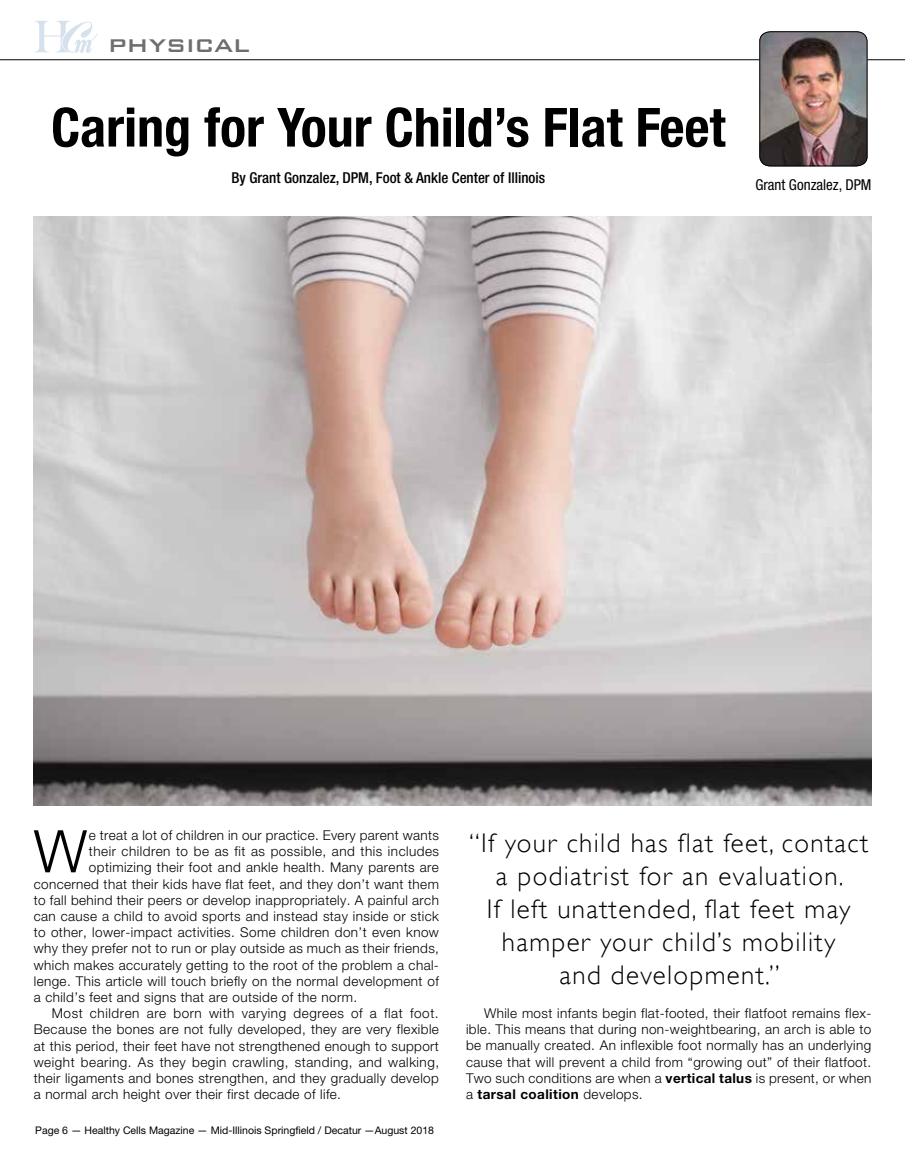
<style>
.page{position:relative;width:905px;height:1161px;background:#fff}
.page>*{position:absolute;margin:0;border:0;box-sizing:border-box;transform-origin:0 0}
.t1{font:300 58.95px "Helvetica Neue LT Std";color:#000}
.t2{font:700 condensed 54px "Helvetica Neue LT Std";color:#000}
.t3{font:500 30px "Bank Gothic BT";color:#6d6e71}
.t4{font:300 27px/33px "Gill Sans";letter-spacing:.05em;color:#000;text-align:center}
.t5{font:500 condensed 15px "Helvetica Neue LT Std";color:#000}
.t6{font:condensed 15px "Helvetica Neue LT Std";color:#000}
.t7{font:300 13.5px/16.2px "Helvetica Neue LT Std";letter-spacing:.03em;color:#000;text-align:justify}
.t8{font:10.5px "Helvetica Neue LT Std";color:#000}
.s1{font-weight:700}
</style>
<div class="page">
<hr style="left:0;top:59px;width:904px;height:1px;background:#000">
<svg style="left:35px;top:21px;width:63px;height:32px"></svg>
<img style="left:759px;top:31px;width:108px;height:136px">
<img style="left:34px;top:216px;width:837px;height:590px">
<h3 class="t3" style="left:108px;top:28px;width:143px">physical</h3>
<h2 class="t2" style="left:51px;top:95px;width:676px">Caring for Your Child’s Flat Feet</h2>
<p class="t5" style="left:231px;top:168px;width:315px">By Grant Gonzalez, DPM, Foot &amp; Ankle Center of Illinois</p>
<p class="t6" style="left:755px;top:176px;width:118px">Grant Gonzalez, DPM</p>
<h1 class="t1" style="left:34px;top:815px;width:55px">W</h1>
<p class="t7" style="left:89px;top:827px;width:351px">e treat a lot of children in our practice. Every parent wants</p>
<p class="t7" style="left:89px;top:843px;width:352px">their children to be as fit as possible, and this includes</p>
<p class="t7" style="left:89px;top:859px;width:351px">optimizing their foot and ankle health. Many parents are</p>
<p class="t7" style="left:34px;top:875px;width:406px">concerned that their kids have flat feet, and they don’t want them</p>
<p class="t7" style="left:34px;top:892px;width:406px">to fall behind their peers or develop inappropriately. A painful arch</p>
<p class="t7" style="left:34px;top:908px;width:407px">can cause a child to avoid sports and instead stay inside or stick</p>
<p class="t7" style="left:34px;top:924px;width:406px">to other, lower-impact activities. Some children don’t even know</p>
<p class="t7" style="left:34px;top:940px;width:407px">why they prefer not to run or play outside as much as their friends,</p>
<p class="t7" style="left:34px;top:956px;width:407px">which makes accurately getting to the root of the problem a chal-</p>
<p class="t7" style="left:34px;top:973px;width:407px">lenge. This article will touch briefly on the normal development of</p>
<p class="t7" style="left:34px;top:989px;width:325px">a child’s feet and signs that are outside of the norm.</p>
<p class="t7" style="left:52px;top:1005px;width:388px">Most children are born with varying degrees of a flat foot.</p>
<p class="t7" style="left:34px;top:1021px;width:406px">Because the bones are not fully developed, they are very flexible</p>
<p class="t7" style="left:34px;top:1037px;width:407px">at this period, their feet have not strengthened enough to support</p>
<p class="t7" style="left:34px;top:1054px;width:407px">weight bearing. As they begin crawling, standing, and walking,</p>
<p class="t7" style="left:34px;top:1070px;width:406px">their ligaments and bones strengthen, and they gradually develop</p>
<p class="t7" style="left:34px;top:1086px;width:309px">a normal arch height over their first decade of life.</p>
<p class="t8" style="left:35px;top:1124px;width:400px">Page 6 — Healthy Cells Magazine — Mid-Illinois Springfield / Decatur —August 2018</p>
<h3 class="t4" style="left:469px;top:826px;width:400px">“If your child has flat feet, contact a podiatrist for an evaluation.<br>If left unattended, flat feet may hamper your child’s mobility<br>and development.”</h3>
<p class="t7" style="left:466px;top:1005px;width:407px;text-indent:18px">While most infants begin flat-footed, their flatfoot remains flex&shy;ible. This means that during non-weightbearing, an arch is able to be manually created. An inflexible foot normally has an underlying cause that will prevent a child from “growing out” of their flatfoot.<br>Two such conditions are when a <span class="s1">vertical talus</span> is present, or when a <span class="s1">tarsal coalition</span> develops.</p>
</div>
